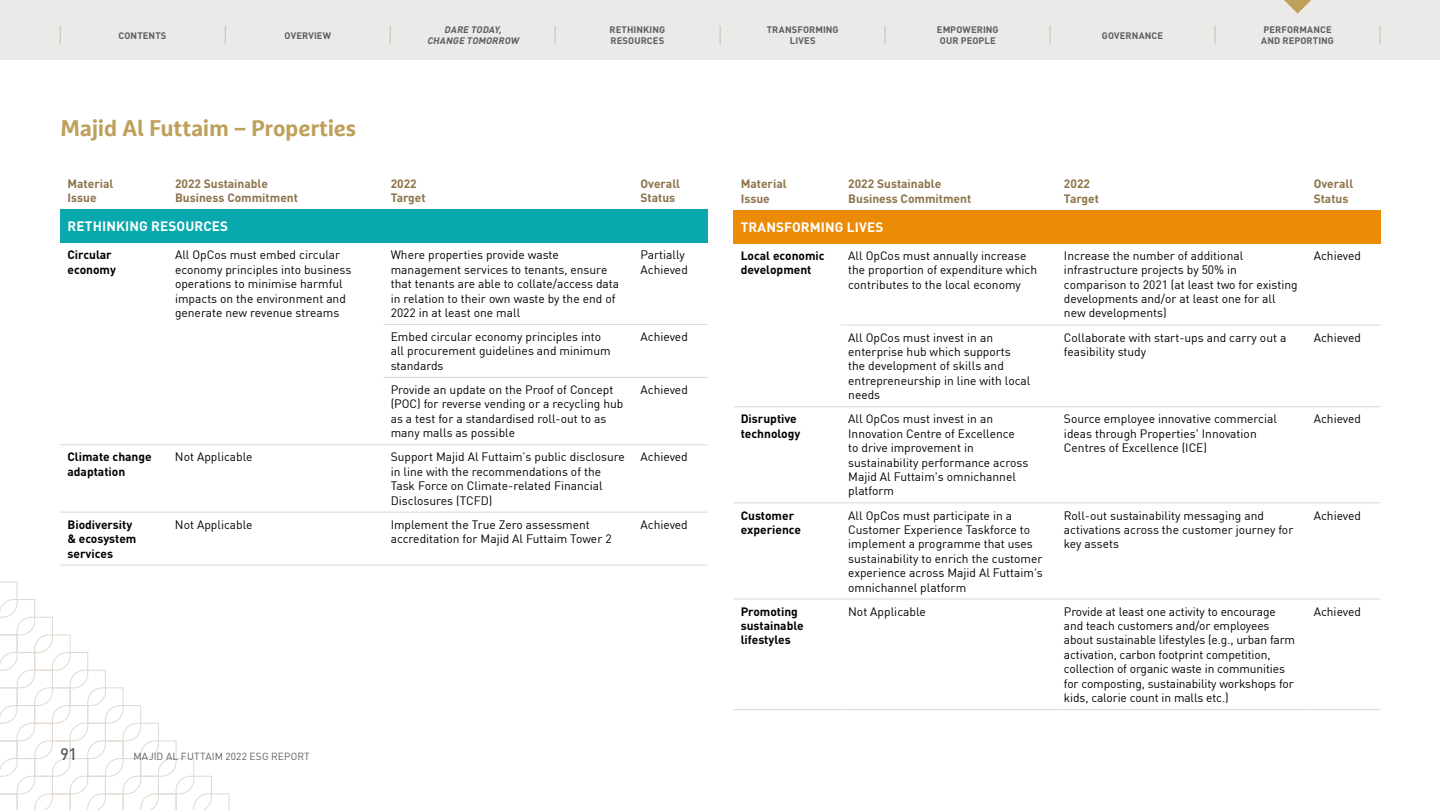
<style>
.page{position:relative;width:1440px;height:810px;background:#fff}
.page>*{position:absolute;margin:0;border:0;box-sizing:border-box;transform-origin:0 0}
.t1{font:700 22.5px "Marselis Pro";letter-spacing:-.01em;color:#bea05a}
.t2{font:500 16.5px "DIN Pro";color:#5f5e5e}
.t3{font:700 13.5px "DIN Pro";letter-spacing:.01em;color:#fff}
.t4{font:12px/14.4px "DIN Pro";color:#000}
.t5{font:700 12px/14.4px "DIN Pro";color:#000}
.t6{font:700 12px/14.4px "DIN Pro";color:#8d734a}
.t7{font:10.12px "DIN Pro";letter-spacing:.02em;color:#5f5e5e}
.t8{font:700 9.38px/10.5px "DIN Pro";letter-spacing:.01em;color:#5f5e5e;text-align:center}
.t9{font:italic 700 9.38px/10.5px "DIN Pro";color:#5f5e5e;text-align:center}
</style>
<div class="page">
<svg style="left:0;top:564px;width:230px;height:246px"></svg>
<div style="left:60px;top:210px;width:647px;height:33px;background:#08a8ac"></div>
<hr style="left:383px;top:324px;width:250px;height:1px;background:#dad8d3">
<hr style="left:633px;top:324px;width:74px;height:1px;background:#dad8d3">
<hr style="left:383px;top:377px;width:250px;height:1px;background:#dad8d3">
<hr style="left:633px;top:377px;width:74px;height:1px;background:#dad8d3">
<hr style="left:60px;top:445px;width:108px;height:1px;background:#dad8d3">
<hr style="left:168px;top:445px;width:215px;height:1px;background:#dad8d3">
<hr style="left:383px;top:445px;width:250px;height:1px;background:#dad8d3">
<hr style="left:633px;top:445px;width:74px;height:1px;background:#dad8d3">
<hr style="left:60px;top:512px;width:108px;height:1px;background:#dad8d3">
<hr style="left:168px;top:512px;width:215px;height:1px;background:#dad8d3">
<hr style="left:383px;top:512px;width:250px;height:1px;background:#dad8d3">
<hr style="left:633px;top:512px;width:74px;height:1px;background:#dad8d3">
<hr style="left:60px;top:565px;width:108px;height:1px;background:#dad8d3">
<hr style="left:168px;top:565px;width:215px;height:1px;background:#dad8d3">
<hr style="left:383px;top:565px;width:250px;height:1px;background:#dad8d3">
<hr style="left:633px;top:565px;width:74px;height:1px;background:#dad8d3">
<div style="left:733px;top:210px;width:648px;height:33px;background:#ec8b05"></div>
<hr style="left:841px;top:325px;width:215px;height:1px;background:#dad8d3">
<hr style="left:1056px;top:325px;width:250px;height:1px;background:#dad8d3">
<hr style="left:1306px;top:325px;width:75px;height:1px;background:#dad8d3">
<hr style="left:733px;top:407px;width:108px;height:1px;background:#dad8d3">
<hr style="left:841px;top:407px;width:215px;height:1px;background:#dad8d3">
<hr style="left:1056px;top:407px;width:250px;height:1px;background:#dad8d3">
<hr style="left:1306px;top:407px;width:75px;height:1px;background:#dad8d3">
<hr style="left:733px;top:503px;width:108px;height:1px;background:#dad8d3">
<hr style="left:841px;top:503px;width:215px;height:1px;background:#dad8d3">
<hr style="left:1056px;top:503px;width:250px;height:1px;background:#dad8d3">
<hr style="left:1306px;top:503px;width:75px;height:1px;background:#dad8d3">
<hr style="left:733px;top:599px;width:108px;height:1px;background:#dad8d3">
<hr style="left:841px;top:599px;width:215px;height:1px;background:#dad8d3">
<hr style="left:1056px;top:599px;width:250px;height:1px;background:#dad8d3">
<hr style="left:1306px;top:599px;width:75px;height:1px;background:#dad8d3">
<hr style="left:733px;top:709px;width:108px;height:1px;background:#dad8d3">
<hr style="left:841px;top:709px;width:215px;height:1px;background:#dad8d3">
<hr style="left:1056px;top:709px;width:250px;height:1px;background:#dad8d3">
<hr style="left:1306px;top:709px;width:75px;height:1px;background:#dad8d3">
<div style="left:0;top:0;width:1440px;height:60px;background:#ebeae8"></div>
<svg style="left:1380px;top:26px;width:1px;height:18px"></svg>
<svg style="left:1215px;top:26px;width:1px;height:18px"></svg>
<svg style="left:1050px;top:26px;width:1px;height:18px"></svg>
<svg style="left:885px;top:26px;width:1px;height:18px"></svg>
<svg style="left:720px;top:26px;width:1px;height:18px"></svg>
<svg style="left:555px;top:26px;width:1px;height:18px"></svg>
<svg style="left:390px;top:26px;width:1px;height:18px"></svg>
<svg style="left:225px;top:26px;width:1px;height:18px"></svg>
<svg style="left:60px;top:26px;width:1px;height:18px"></svg>
<svg style="left:1284px;top:0;width:27px;height:14px"></svg>
<p class="t8" style="left:119px;top:29px;width:49px">CONTENTS</p>
<p class="t8" style="left:285px;top:29px;width:48px">OVERVIEW</p>
<p class="t8" style="left:767px;top:24px;width:73px">TRANSFORMING<br>LIVES</p>
<p class="t9" style="left:427px;top:24px;width:96px">DARE TODAY,<br>CHANGE TOMORROW</p>
<p class="t8" style="left:610px;top:24px;width:57px;text-align:left">RETHINKING<br>RESOURCES</p>
<p class="t8" style="left:1102px;top:29px;width:63px">GOVERNANCE</p>
<p class="t8" style="left:1261px;top:24px;width:74px;text-align:left">PERFORMANCE<br>AND REPORTING</p>
<p class="t8" style="left:937px;top:24px;width:63px">EMPOWERING<br>OUR PEOPLE</p>
<h1 class="t1" style="left:61px;top:114px;width:298px">Majid Al Futtaim – Properties</h1>
<p class="t6" style="left:68px;top:175px;width:47px">Material<br>Issue</p>
<p class="t6" style="left:175px;top:175px;width:125px">2022 Sustainable<br>Business Commitment</p>
<p class="t6" style="left:391px;top:175px;width:36px">2022<br>Target</p>
<p class="t6" style="left:640px;top:175px;width:41px">Overall<br>Status</p>
<p class="t3" style="left:68px;top:216px;width:162px">RETHINKING RESOURCES</p>
<p class="t5" style="left:68px;top:247px;width:50px">Circular economy</p>
<p class="t4" style="left:175px;top:247px;width:178px">All OpCos must embed circular economy principles into business operations to minimise harmful impacts on the environment and generate new revenue streams</p>
<p class="t4" style="left:391px;top:247px;width:230px">Where properties provide waste management services to tenants, ensure that tenants are able to collate/access data in relation to their own waste by the end of 2022 in at least one mall</p>
<p class="t4" style="left:640px;top:247px;width:49px">Partially<br>Achieved</p>
<p class="t4" style="left:391px;top:329px;width:222px">Embed circular economy principles into all procurement guidelines and minimum standards</p>
<p class="t4" style="left:640px;top:329px;width:49px">Achieved</p>
<p class="t4" style="left:391px;top:382px;width:234px">Provide an update on the Proof of Concept (POC) for reverse vending or a recycling hub as a test for a standardised roll-out to as many malls as possible</p>
<p class="t4" style="left:640px;top:382px;width:49px">Achieved</p>
<p class="t5" style="left:67px;top:449px;width:86px">Climate change adaptation</p>
<p class="t4" style="left:175px;top:449px;width:79px">Not Applicable</p>
<p class="t4" style="left:391px;top:449px;width:236px">Support Majid Al Futtaim’s public disclosure in line with the recommendations of the Task Force on Climate-related Financial Disclosures (TCFD)</p>
<p class="t4" style="left:640px;top:449px;width:49px">Achieved</p>
<p class="t5" style="left:67px;top:517px;width:71px">Biodiversity &amp; ecosystem services</p>
<p class="t4" style="left:175px;top:516px;width:79px">Not Applicable</p>
<p class="t4" style="left:391px;top:516px;width:222px">Implement the True Zero assessment accreditation for Majid Al Futtaim Tower 2</p>
<p class="t4" style="left:640px;top:516px;width:49px">Achieved</p>
<h2 class="t2" style="left:60px;top:742px;width:19px">91</h2>
<p class="t7" style="left:133px;top:749px;width:178px">MAJID AL FUTTAIM 2022 ESG REPORT</p>
<p class="t6" style="left:741px;top:176px;width:47px">Material<br>Issue</p>
<p class="t6" style="left:848px;top:176px;width:125px">2022 Sustainable<br>Business Commitment</p>
<p class="t6" style="left:1064px;top:176px;width:36px">2022<br>Target</p>
<p class="t6" style="left:1314px;top:176px;width:41px">Overall<br>Status</p>
<p class="t3" style="left:741px;top:216px;width:144px">TRANSFORMING LIVES</p>
<p class="t5" style="left:741px;top:248px;width:85px">Local economic development</p>
<p class="t4" style="left:848px;top:248px;width:190px">All OpCos must annually increase the proportion of expenditure which contributes to the local economy</p>
<p class="t4" style="left:1064px;top:248px;width:235px">Increase the number of additional infrastructure projects by 50% in comparison to 2021 (at least two for existing developments and/or at least one for all new developments)</p>
<p class="t4" style="left:1314px;top:248px;width:49px">Achieved</p>
<p class="t4" style="left:848px;top:329px;width:184px">All OpCos must invest in an enterprise hub which supports the development of skills and entrepreneurship in line with local needs</p>
<p class="t4" style="left:1064px;top:329px;width:224px">Collaborate with start-ups and carry out a feasibility study</p>
<p class="t4" style="left:1314px;top:329px;width:49px">Achieved</p>
<p class="t5" style="left:741px;top:411px;width:61px">Disruptive technology</p>
<p class="t4" style="left:848px;top:411px;width:182px">All OpCos must invest in an<br>Innovation Centre of Excellence<br>to drive improvement in sustainability performance across<br>Majid Al Futtaim's omnichannel platform</p>
<p class="t4" style="left:1064px;top:411px;width:215px">Source employee innovative commercial ideas through Properties' Innovation<br>Centres of Excellence (ICE)</p>
<p class="t4" style="left:1314px;top:411px;width:49px">Achieved</p>
<p class="t5" style="left:741px;top:507px;width:62px">Customer experience</p>
<p class="t4" style="left:848px;top:507px;width:196px">All OpCos must participate in a<br>Customer Experience Taskforce to implement a programme that uses sustainability to enrich the customer experience across Majid Al Futtaim’s omnichannel platform</p>
<p class="t4" style="left:1064px;top:507px;width:231px">Roll-out sustainability messaging and activations across the customer journey for key assets</p>
<p class="t4" style="left:1314px;top:507px;width:49px">Achieved</p>
<p class="t5" style="left:741px;top:603px;width:65px">Promoting sustainable lifestyles</p>
<p class="t4" style="left:848px;top:603px;width:79px">Not Applicable</p>
<p class="t4" style="left:1064px;top:603px;width:233px">Provide at least one activity to encourage and teach customers and/or employees about sustainable lifestyles (e.g., urban farm activation, carbon footprint competition, collection of organic waste in communities for composting, sustainability workshops for kids, calorie count in malls etc.)</p>
<p class="t4" style="left:1314px;top:603px;width:49px">Achieved</p>
</div>
